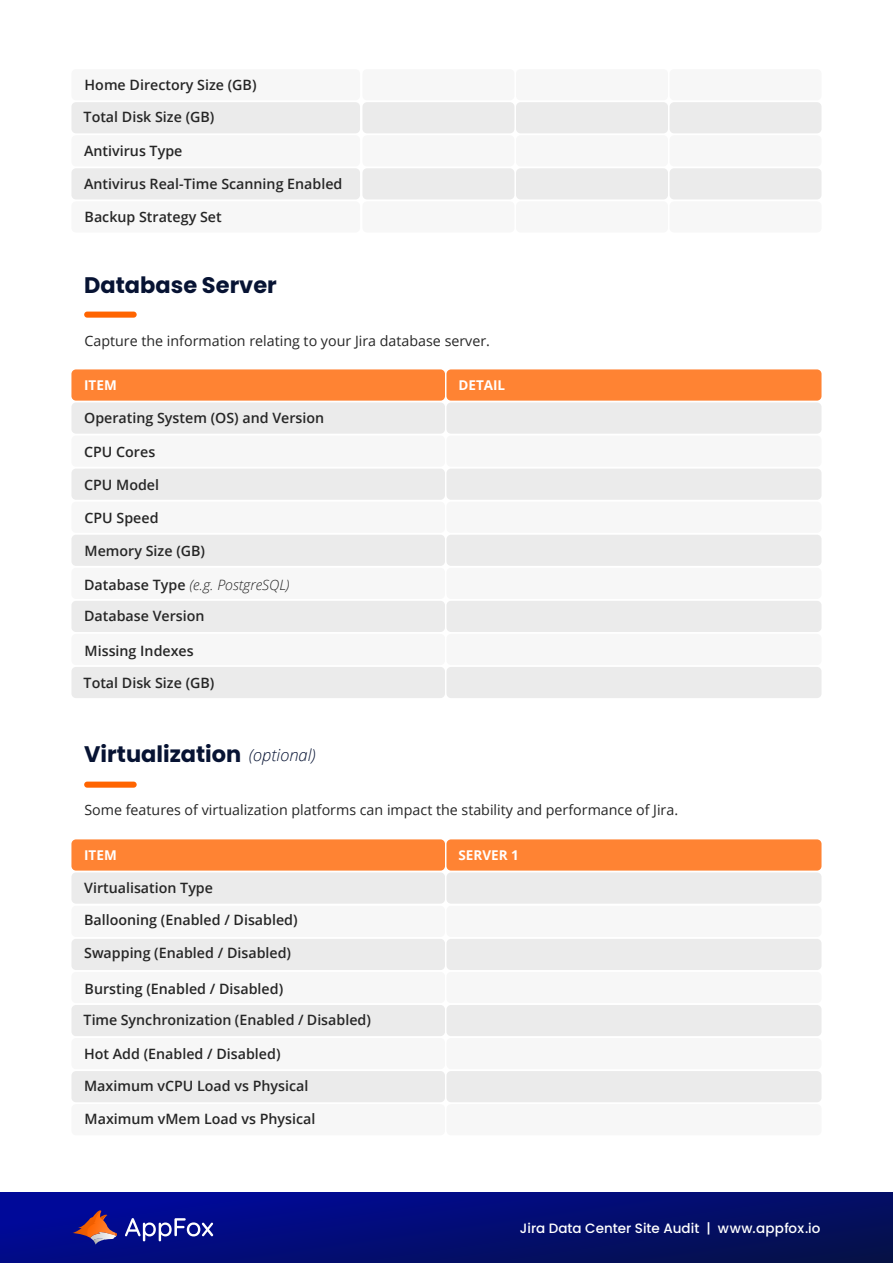
<style>
.page{position:relative;width:893px;height:1263px;background:#fff}
.page>*{position:absolute;margin:0;border:0;box-sizing:border-box;transform-origin:0 0}
.t1{font:700 22.5px "Poppins";color:#071333}
.t2{font:600 14.25px "Open Sans";color:#262626}
.t3{font:14.25px "Open Sans";color:#262626}
.t4{font:italic 300 14.25px "Open Sans";color:#262626}
.t5{font:500 13.5px "Poppins";color:#fff}
.t6{font:700 13.5px "Open Sans";color:#fff}
.s1{font-weight:600;font-style:normal}
.s2{font-family:"Open Sans";font-weight:300;font-style:italic;font-size:16.5px}
</style>
<div class="page">
<svg style="left:0;top:1192px;width:893px;height:71px;background:#020c74"></svg>
<svg style="left:72px;top:1210px;width:45px;height:35px;background:#603b70"></svg>
<svg style="left:125px;top:1218px;width:88px;height:23px"></svg>
<div style="left:84px;top:312px;width:53px;height:6px;background:#ff6400;border-radius:3px"></div>
<div style="left:71px;top:369px;width:374px;height:32px;background:#ff8333;border-radius:4px"></div>
<div style="left:71px;top:402px;width:374px;height:32px;background:#ebebeb;border-radius:4px"></div>
<div style="left:71px;top:469px;width:374px;height:31px;background:#ebebeb;border-radius:4px"></div>
<div style="left:71px;top:601px;width:374px;height:31px;background:#ebebeb;border-radius:4px"></div>
<div style="left:71px;top:535px;width:374px;height:31px;background:#ebebeb;border-radius:4px"></div>
<div style="left:71px;top:667px;width:374px;height:31px;background:#ebebeb;border-radius:4px"></div>
<div style="left:71px;top:435px;width:374px;height:32px;background:#f7f7f7;border-radius:4px"></div>
<div style="left:71px;top:568px;width:374px;height:31px;background:#f7f7f7;border-radius:4px"></div>
<div style="left:71px;top:502px;width:374px;height:31px;background:#f7f7f7;border-radius:4px"></div>
<div style="left:71px;top:634px;width:374px;height:31px;background:#f7f7f7;border-radius:4px"></div>
<div style="left:446px;top:369px;width:375px;height:32px;background:#ff8333;border-radius:4px"></div>
<div style="left:446px;top:402px;width:375px;height:32px;background:#ebebeb;border-radius:4px"></div>
<div style="left:446px;top:469px;width:375px;height:31px;background:#ebebeb;border-radius:4px"></div>
<div style="left:446px;top:601px;width:375px;height:31px;background:#ebebeb;border-radius:4px"></div>
<div style="left:446px;top:535px;width:375px;height:31px;background:#ebebeb;border-radius:4px"></div>
<div style="left:446px;top:667px;width:375px;height:31px;background:#ebebeb;border-radius:4px"></div>
<div style="left:446px;top:435px;width:375px;height:32px;background:#f7f7f7;border-radius:4px"></div>
<div style="left:446px;top:568px;width:375px;height:31px;background:#f7f7f7;border-radius:4px"></div>
<div style="left:446px;top:502px;width:375px;height:31px;background:#f7f7f7;border-radius:4px"></div>
<div style="left:446px;top:634px;width:375px;height:31px;background:#f7f7f7;border-radius:4px"></div>
<div style="left:71px;top:168px;width:289px;height:31px;background:#ebebeb;border-radius:4px"></div>
<div style="left:71px;top:102px;width:289px;height:31px;background:#ebebeb;border-radius:4px"></div>
<div style="left:71px;top:135px;width:289px;height:31px;background:#f7f7f7;border-radius:4px"></div>
<div style="left:71px;top:69px;width:289px;height:31px;background:#f7f7f7;border-radius:4px"></div>
<div style="left:71px;top:201px;width:289px;height:32px;background:#f7f7f7;border-radius:4px"></div>
<div style="left:362px;top:168px;width:152px;height:31px;background:#ebebeb;border-radius:4px"></div>
<div style="left:516px;top:168px;width:152px;height:31px;background:#ebebeb;border-radius:4px"></div>
<div style="left:670px;top:168px;width:151px;height:31px;background:#ebebeb;border-radius:4px"></div>
<div style="left:362px;top:102px;width:152px;height:31px;background:#ebebeb;border-radius:4px"></div>
<div style="left:516px;top:102px;width:152px;height:31px;background:#ebebeb;border-radius:4px"></div>
<div style="left:670px;top:102px;width:151px;height:31px;background:#ebebeb;border-radius:4px"></div>
<div style="left:362px;top:135px;width:152px;height:31px;background:#f7f7f7;border-radius:4px"></div>
<div style="left:516px;top:135px;width:152px;height:31px;background:#f7f7f7;border-radius:4px"></div>
<div style="left:670px;top:135px;width:151px;height:31px;background:#f7f7f7;border-radius:4px"></div>
<div style="left:362px;top:69px;width:152px;height:31px;background:#f7f7f7;border-radius:4px"></div>
<div style="left:362px;top:201px;width:152px;height:32px;background:#f7f7f7;border-radius:4px"></div>
<div style="left:516px;top:69px;width:152px;height:31px;background:#f7f7f7;border-radius:4px"></div>
<div style="left:516px;top:201px;width:152px;height:32px;background:#f7f7f7;border-radius:4px"></div>
<div style="left:670px;top:69px;width:151px;height:31px;background:#f7f7f7;border-radius:4px"></div>
<div style="left:670px;top:201px;width:151px;height:32px;background:#f7f7f7;border-radius:4px"></div>
<div style="left:71px;top:939px;width:374px;height:31px;background:#ebebeb;border-radius:4px"></div>
<div style="left:71px;top:1071px;width:374px;height:31px;background:#ebebeb;border-radius:4px"></div>
<div style="left:71px;top:1005px;width:374px;height:31px;background:#ebebeb;border-radius:4px"></div>
<div style="left:71px;top:906px;width:374px;height:31px;background:#f7f7f7;border-radius:4px"></div>
<div style="left:71px;top:1038px;width:374px;height:31px;background:#f7f7f7;border-radius:4px"></div>
<div style="left:71px;top:972px;width:374px;height:31px;background:#f7f7f7;border-radius:4px"></div>
<div style="left:71px;top:1104px;width:374px;height:31px;background:#f7f7f7;border-radius:4px"></div>
<div style="left:446px;top:939px;width:375px;height:31px;background:#ebebeb;border-radius:4px"></div>
<div style="left:446px;top:1071px;width:375px;height:31px;background:#ebebeb;border-radius:4px"></div>
<div style="left:446px;top:1005px;width:375px;height:31px;background:#ebebeb;border-radius:4px"></div>
<div style="left:446px;top:906px;width:375px;height:31px;background:#f7f7f7;border-radius:4px"></div>
<div style="left:446px;top:1038px;width:375px;height:31px;background:#f7f7f7;border-radius:4px"></div>
<div style="left:446px;top:972px;width:375px;height:31px;background:#f7f7f7;border-radius:4px"></div>
<div style="left:446px;top:1104px;width:375px;height:31px;background:#f7f7f7;border-radius:4px"></div>
<div style="left:84px;top:782px;width:53px;height:6px;background:#ff6400;border-radius:3px"></div>
<div style="left:71px;top:839px;width:374px;height:31px;background:#ff8333;border-radius:4px"></div>
<div style="left:71px;top:872px;width:374px;height:32px;background:#ebebeb;border-radius:4px"></div>
<div style="left:446px;top:839px;width:375px;height:31px;background:#ff8333;border-radius:4px"></div>
<div style="left:446px;top:872px;width:375px;height:32px;background:#ebebeb;border-radius:4px"></div>
<p class="t2" style="left:85px;top:75px;width:173px">Home Directory Size (GB)</p>
<p class="t2" style="left:84px;top:108px;width:132px">Total Disk Size (GB)</p>
<p class="t2" style="left:84px;top:141px;width:100px">Antivirus Type</p>
<p class="t2" style="left:84px;top:174px;width:260px">Antivirus Real-Time Scanning Enabled</p>
<p class="t2" style="left:85px;top:207px;width:139px">Backup Strategy Set</p>
<h1 class="t1" style="left:84px;top:272px;width:194px">Database Server</h1>
<p class="t3" style="left:84px;top:331px;width:407px">Capture the information relating to your Jira database server.</p>
<p class="t6" style="left:84px;top:376px;width:34px">ITEM</p>
<p class="t2" style="left:84px;top:408px;width:242px">Operating System (OS) and Version</p>
<p class="t2" style="left:84px;top:442px;width:73px">CPU Cores</p>
<p class="t2" style="left:84px;top:475px;width:76px">CPU Model</p>
<p class="t2" style="left:85px;top:508px;width:76px">CPU Speed</p>
<p class="t2" style="left:85px;top:541px;width:122px">Memory Size (GB)</p>
<p class="t4" style="left:84px;top:575px;width:207px"><span class="s1">Database Type</span> (e.g. PostgreSQL)</p>
<p class="t2" style="left:84px;top:606px;width:122px">Database Version</p>
<p class="t2" style="left:85px;top:641px;width:111px">Missing Indexes</p>
<p class="t2" style="left:84px;top:673px;width:132px">Total Disk Size (GB)</p>
<h1 class="t1" style="left:84px;top:741px;width:233px">Virtualization <span class="s2">(optional)</span></h1>
<p class="t6" style="left:458px;top:376px;width:48px">DETAIL</p>
<p class="t3" style="left:84px;top:800px;width:595px">Some features of virtualization platforms can impact the stability and performance of Jira.</p>
<p class="t6" style="left:84px;top:846px;width:34px">ITEM</p>
<p class="t2" style="left:84px;top:878px;width:130px">Virtualisation Type</p>
<p class="t2" style="left:84px;top:910px;width:215px">Ballooning (Enabled / Disabled)</p>
<p class="t2" style="left:84px;top:943px;width:208px">Swapping (Enabled / Disabled)</p>
<p class="t2" style="left:85px;top:979px;width:200px">Bursting (Enabled / Disabled)</p>
<p class="t2" style="left:84px;top:1010px;width:289px">Time Synchronization (Enabled / Disabled)</p>
<p class="t2" style="left:84px;top:1044px;width:198px">Hot Add (Enabled / Disabled)</p>
<p class="t2" style="left:84px;top:1076px;width:226px">Maximum vCPU Load vs Physical</p>
<p class="t2" style="left:85px;top:1109px;width:232px">Maximum vMem Load vs Physical</p>
<p class="t6" style="left:458px;top:846px;width:62px">SERVER 1</p>
<p class="t5" style="left:520px;top:1220px;width:302px">Jira Data Center Site Audit | www.appfox.io</p>
</div>
